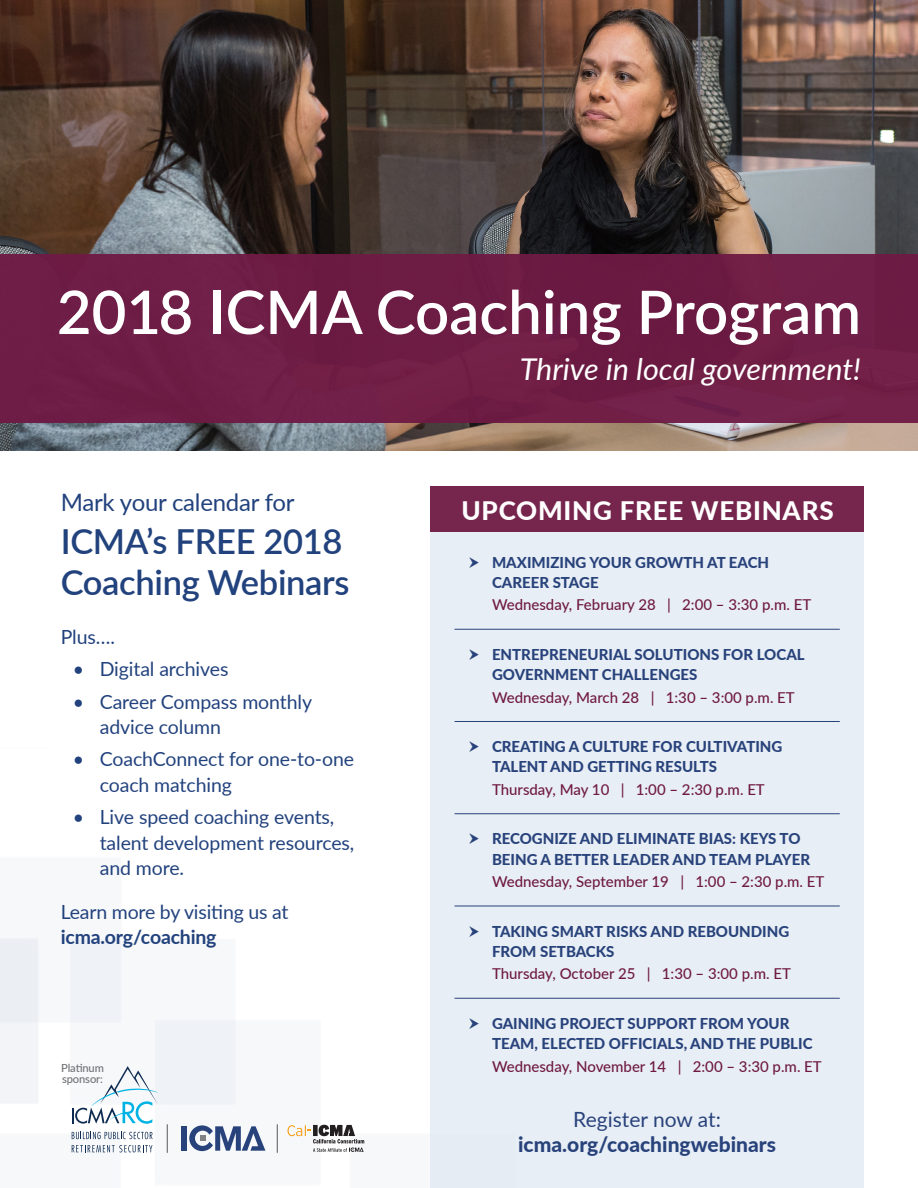
<style>
.page{position:relative;width:918px;height:1188px;background:#fff}
.page>*{position:absolute;margin:0;border:0;box-sizing:border-box;transform-origin:0 0}
.t1{font:600 60px "Lato";color:#fff}
.t2{font:600 34.5px/40.5px "Lato";letter-spacing:-.01em;color:#22427d}
.t3{font:italic 30px "Lato";color:#fff}
.t4{font:800 25.5px "Lato";letter-spacing:.03em;color:#fff}
.t5{font:24px "Lato";letter-spacing:-.01em;color:#22427d}
.t6{font:800 21px "Lato";color:#28427b}
.t7{font:21px "Lato";color:#28427b}
.t8{font:19.5px/25.5px "Lato";letter-spacing:-.005em;color:#22427d}
.t9{font:800 15px/20.2px "Lato";color:#28427b}
.Supportingtext{font:500 15px "Lato";color:#6f1a44}
.t10{font:500 11.25px/10.4px "Lato";letter-spacing:-.01em;color:#717275}
.s1{font-weight:700}
</style>
<div class="page">
<img style="left:0;top:938px;width:365px;height:215px">
<img style="left:0;top:0;width:918px;height:451px">
<div style="left:430px;top:532px;width:434px;height:656px;background:#e8eef5"></div>
<div style="left:430px;top:486px;width:434px;height:46px;background:#76254d"></div>
<div style="left:0;top:255px;width:918px;height:168px;background:#6f1a44"></div>
<svg style="left:72px;top:1132px;width:81px;height:7px"></svg>
<svg style="left:72px;top:1145px;width:80px;height:7px"></svg>
<svg style="left:72px;top:1066px;width:86px;height:58px"></svg>
<div style="left:181px;top:1126px;width:5px;height:25px;background:#28427c"></div>
<svg style="left:189px;top:1125px;width:76px;height:26px"></svg>
<svg style="left:287px;top:1125px;width:77px;height:27px"></svg>
<svg style="left:277px;top:1124px;width:1px;height:29px"></svg>
<svg style="left:167px;top:1124px;width:1px;height:29px"></svg>
<hr style="left:455px;top:629px;width:385px;height:1px;background:#28427b">
<hr style="left:455px;top:721px;width:385px;height:1px;background:#28427b">
<hr style="left:455px;top:813px;width:385px;height:1px;background:#28427b">
<hr style="left:455px;top:906px;width:385px;height:1px;background:#28427b">
<hr style="left:455px;top:998px;width:385px;height:1px;background:#28427b">
<p class="t1" style="left:57px;top:269px;width:806px">2018 ICMA Coaching Program</p>
<p class="t3" style="left:520px;top:348px;width:343px">Thrive in local government!</p>
<p class="t5" style="left:61px;top:485px;width:235px">Mark your calendar for</p>
<p class="t2" style="left:61px;top:520px;width:290px">ICMA’s FREE 2018<br>Coaching Webinars</p>
<p class="t8" style="left:61px;top:624px;width:56px">Plus….</p>
<p class="t8" style="left:73px;top:656px;width:157px">• Digital archives</p>
<p class="t8" style="left:100px;top:688px;width:214px;text-indent:-27px">• Career Compass monthly advice column</p>
<p class="t8" style="left:100px;top:746px;width:256px;text-indent:-27px">• CoachConnect for one-to-one coach matching</p>
<p class="t8" style="left:100px;top:804px;width:256px;text-indent:-27px">• Live speed coaching events, talent development resources, and more.</p>
<p class="t8" style="left:61px;top:898px;width:229px">Learn more by visiting us at <span class="s1">icma.org/coaching</span></p>
<p class="t10" style="left:61px;top:1063px;width:44px">Platinum sponsor:</p>
<p class="t4" style="left:461px;top:492px;width:374px">UPCOMING FREE WEBINARS</p>
<p class="t9" style="left:492px;top:551px;width:279px">MAXIMIZING YOUR GROWTH AT EACH<br>CAREER STAGE</p>
<p class="Supportingtext" style="left:492px;top:594px;width:321px">Wednesday, February 28 | 2:00 – 3:30 p.m. ET</p>
<p class="t9" style="left:492px;top:644px;width:314px">ENTREPRENEURIAL SOLUTIONS FOR LOCAL<br>GOVERNMENT CHALLENGES</p>
<p class="Supportingtext" style="left:492px;top:686px;width:304px">Wednesday, March 28 | 1:30 – 3:00 p.m. ET</p>
<p class="t9" style="left:492px;top:736px;width:292px">CREATING A CULTURE FOR CULTIVATING<br>TALENT AND GETTING RESULTS</p>
<p class="Supportingtext" style="left:492px;top:779px;width:274px">Thursday, May 10 | 1:00 – 2:30 p.m. ET</p>
<p class="t9" style="left:492px;top:828px;width:320px">RECOGNIZE AND ELIMINATE BIAS: KEYS TO<br>BEING A BETTER LEADER AND TEAM PLAYER</p>
<p class="Supportingtext" style="left:492px;top:871px;width:334px">Wednesday, September 19 | 1:00 – 2:30 p.m. ET</p>
<p class="t9" style="left:492px;top:920px;width:299px">TAKING SMART RISKS AND REBOUNDING<br>FROM SETBACKS</p>
<p class="Supportingtext" style="left:492px;top:963px;width:300px">Thursday, October 25 | 1:30 – 3:00 p.m. ET</p>
<p class="t9" style="left:492px;top:1013px;width:322px">GAINING PROJECT SUPPORT FROM YOUR<br>TEAM, ELECTED OFFICIALS, AND THE PUBLIC</p>
<p class="Supportingtext" style="left:492px;top:1055px;width:331px">Wednesday, November 14 | 2:00 – 3:30 p.m. ET</p>
<p class="t7" style="left:573px;top:1104px;width:149px">Register now at:</p>
<p class="t6" style="left:518px;top:1129px;width:259px">icma.org/coachingwebinars</p>
</div>
